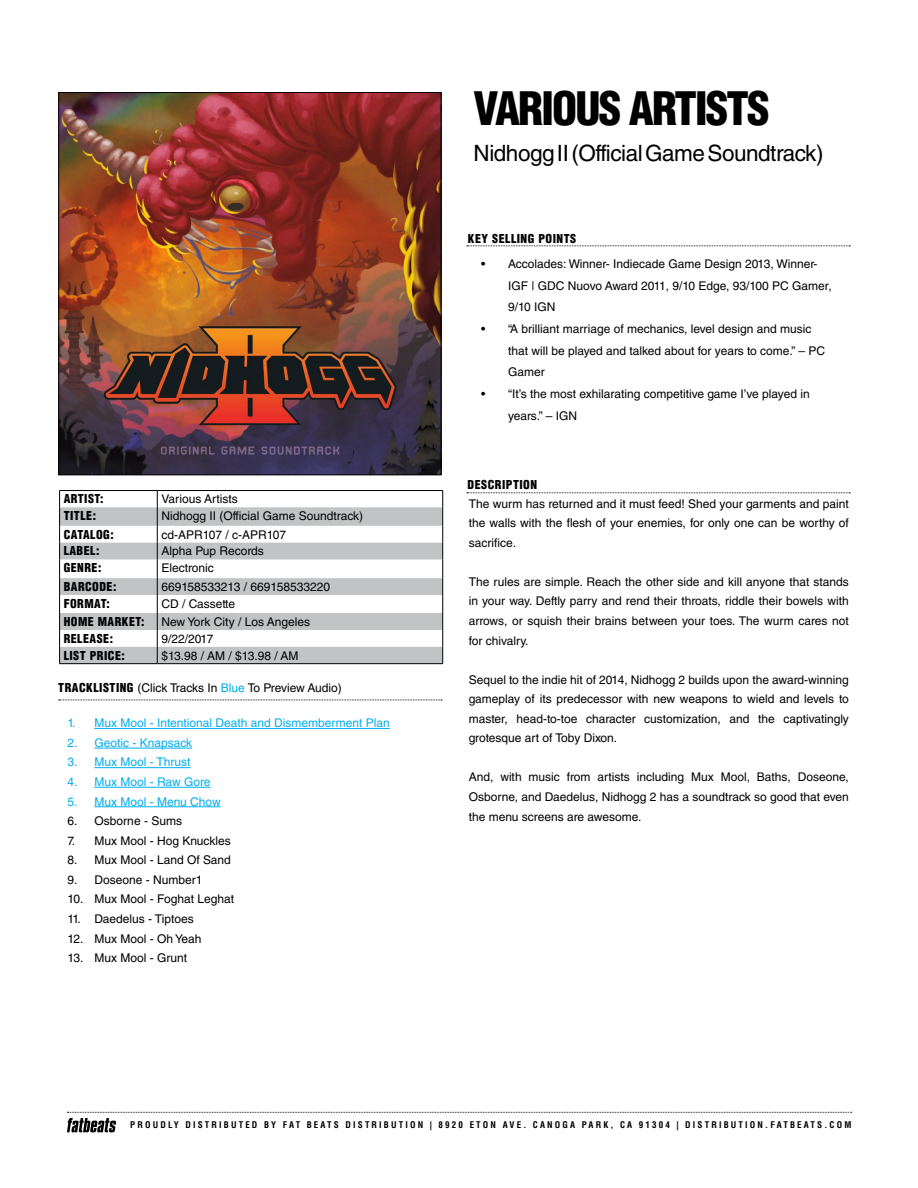
<style>
.page{position:relative;width:918px;height:1188px;background:#fff}
.page>*{position:absolute;margin:0;border:0;box-sizing:border-box;transform-origin:0 0}
.t1{font:900 condensed 45px "Helvetica LT Std";letter-spacing:-.04em;color:#000}
.t2{font:22.5px "Helvetica LT Std";letter-spacing:-.02em;color:#000}
.t3{font:12px/19.5px "Helvetica LT Std";color:#000;text-align:justify}
.t4{font:12px "Helvetica LT Std";color:#00aeef}
.t5{font:900 condensed 12px "Helvetica LT Std";letter-spacing:.04em;color:#000}
.t6{font:700 condensed 9px "Helvetica LT Std";letter-spacing:.24em;color:#000}
.s1{font-weight:900;font-stretch:condensed}
.s2{color:#00aeef}
</style>
<div class="page">
<svg style="left:467px;top:245px;width:383px;height:1px"></svg>
<hr style="left:94px;top:728px;width:296px;height:1px;background:#00aeef">
<hr style="left:94px;top:748px;width:98px;height:1px;background:#00aeef">
<hr style="left:94px;top:767px;width:97px;height:1px;background:#00aeef">
<hr style="left:94px;top:787px;width:116px;height:1px;background:#00aeef">
<hr style="left:94px;top:806px;width:127px;height:1px;background:#00aeef">
<svg style="left:59px;top:700px;width:383px;height:1px"></svg>
<svg style="left:60px;top:507px;width:382px;height:156px;fill:#c1c3c5"></svg>
<hr style="left:59px;top:490px;width:98px;height:1px;background:#000">
<hr style="left:157px;top:490px;width:286px;height:1px;background:#000">
<svg style="left:59px;top:491px;width:1px;height:172px"></svg>
<svg style="left:442px;top:491px;width:1px;height:172px"></svg>
<hr style="left:59px;top:663px;width:98px;height:1px;background:#000">
<hr style="left:157px;top:663px;width:286px;height:1px;background:#000">
<svg style="left:157px;top:491px;width:1px;height:172px"></svg>
<img style="left:61px;top:94px;width:378px;height:379px">
<div style="left:59px;top:92px;width:382px;height:383px;border:1px solid #000"></div>
<svg style="left:67px;top:1112px;width:785px;height:20px"></svg>
<svg style="left:467px;top:492px;width:383px;height:1px"></svg>
<h1 class="t1" style="left:474px;top:80px;width:298px">VARIOUS ARTISTS</h1>
<h2 class="t2" style="left:474px;top:140px;width:352px">Nidhogg II (Official Game Soundtrack)</h2>
<p class="t5" style="left:468px;top:231px;width:110px">KEY SELLING POINTS</p>
<p class="t3" style="left:508px;top:253px;width:325px;line-height:21.8px;text-align:left;text-indent:-27px">• Accolades: Winner- Indiecade Game Design 2013, Winner-<br>IGF | GDC Nuovo Award 2011, 9/10 Edge, 93/100 PC Gamer,<br>9/10 IGN</p>
<p class="t3" style="left:508px;top:318px;width:318px;line-height:21.8px;text-align:left;text-indent:-27px">• “A brilliant marriage of mechanics, level design and music that will be played and talked about for years to come.” – PC<br>Gamer</p>
<p class="t3" style="left:508px;top:383px;width:303px;line-height:21.8px;text-indent:-27px">• “It’s the most exhilarating competitive game I’ve played in years.” – IGN</p>
<p class="t5" style="left:64px;top:491px;width:41px">ARTIST:</p>
<p class="t3" style="left:161px;top:489px;width:78px">Various Artists</p>
<p class="t5" style="left:64px;top:508px;width:34px">TITLE:</p>
<p class="t3" style="left:161px;top:506px;width:203px">Nidhogg II (Official Game Soundtrack)</p>
<p class="t5" style="left:64px;top:527px;width:52px">CATALOG:</p>
<p class="t3" style="left:161px;top:525px;width:126px">cd-APR107 / c-APR107</p>
<p class="t5" style="left:64px;top:543px;width:37px">LABEL:</p>
<p class="t3" style="left:161px;top:541px;width:104px">Alpha Pup Records</p>
<p class="t5" style="left:64px;top:560px;width:39px">GENRE:</p>
<p class="t3" style="left:161px;top:558px;width:54px">Electronic</p>
<p class="t5" style="left:64px;top:579px;width:54px">BARCODE:</p>
<p class="t3" style="left:161px;top:577px;width:170px">669158533213 / 669158533220</p>
<p class="t5" style="left:64px;top:596px;width:48px">FORMAT:</p>
<p class="t3" style="left:161px;top:594px;width:75px">CD / Cassette</p>
<p class="t5" style="left:64px;top:614px;width:82px">HOME MARKET:</p>
<p class="t3" style="left:161px;top:612px;width:150px">New York City / Los Angeles</p>
<p class="t5" style="left:64px;top:631px;width:51px">RELEASE:</p>
<p class="t3" style="left:161px;top:629px;width:53px">9/22/2017</p>
<p class="t5" style="left:64px;top:648px;width:63px">LIST PRICE:</p>
<p class="t3" style="left:161px;top:646px;width:139px">$13.98 / AM / $13.98 / AM</p>
<p class="t3" style="left:58px;top:678px;width:285px"><span class="s1">TRACKLISTING</span> (Click Tracks In <span class="s2">Blue</span> To Preview Audio)</p>
<p class="t4" style="left:67px;top:716px;width:324px">1. Mux Mool - Intentional Death and Dismemberment Plan</p>
<p class="t4" style="left:67px;top:736px;width:126px">2. Geotic - Knapsack</p>
<p class="t4" style="left:67px;top:755px;width:125px">3. Mux Mool - Thrust</p>
<p class="t4" style="left:67px;top:775px;width:145px">4. Mux Mool - Raw Gore</p>
<p class="t4" style="left:67px;top:794px;width:155px">5. Mux Mool - Menu Chow</p>
<p class="t3" style="left:67px;top:811px;width:116px">6. Osborne - Sums</p>
<p class="t3" style="left:67px;top:831px;width:165px">7. Mux Mool - Hog Knuckles</p>
<p class="t3" style="left:67px;top:850px;width:165px">8. Mux Mool - Land Of Sand</p>
<p class="t3" style="left:67px;top:870px;width:137px">9. Doseone - Number1</p>
<p class="t3" style="left:67px;top:889px;width:168px">10. Mux Mool - Foghat Leghat</p>
<p class="t3" style="left:67px;top:909px;width:128px">11. Daedelus - Tiptoes</p>
<p class="t3" style="left:67px;top:929px;width:136px">12. Mux Mool - Oh Yeah</p>
<p class="t3" style="left:67px;top:948px;width:121px">13. Mux Mool - Grunt</p>
<p class="t5" style="left:468px;top:477px;width:71px">DESCRIPTION</p>
<p class="t3" style="left:469px;top:494px;width:382px">The wurm has returned and it must feed! Shed your garments and paint the walls with the flesh of your enemies, for only one can be worthy of sacrifice.</p>
<p class="t3" style="left:469px;top:572px;width:382px">The rules are simple. Reach the other side and kill anyone that stands in your way. Deftly parry and rend their throats, riddle their bowels with arrows, or squish their brains between your toes. The wurm cares not for chivalry.</p>
<p class="t3" style="left:469px;top:670px;width:382px">Sequel to the indie hit of 2014, Nidhogg 2 builds upon the award-winning gameplay of its predecessor with new weapons to wield and levels to master, head-to-toe character customization, and the captivatingly grotesque art of Toby Dixon.</p>
<p class="t3" style="left:469px;top:767px;width:382px">And, with music from artists including Mux Mool, Baths, Doseone, Osborne, and Daedelus, Nidhogg 2 has a soundtrack so good that even the menu screens are awesome.</p>
<p class="t6" style="left:130px;top:1120px;width:723px">PROUDLY DISTRIBUTED BY FAT BEATS DISTRIBUTION | 8920 ETON AVE. CANOGA PARK, CA 91304 | DISTRIBUTION.FATBEATS.COM</p>
</div>
